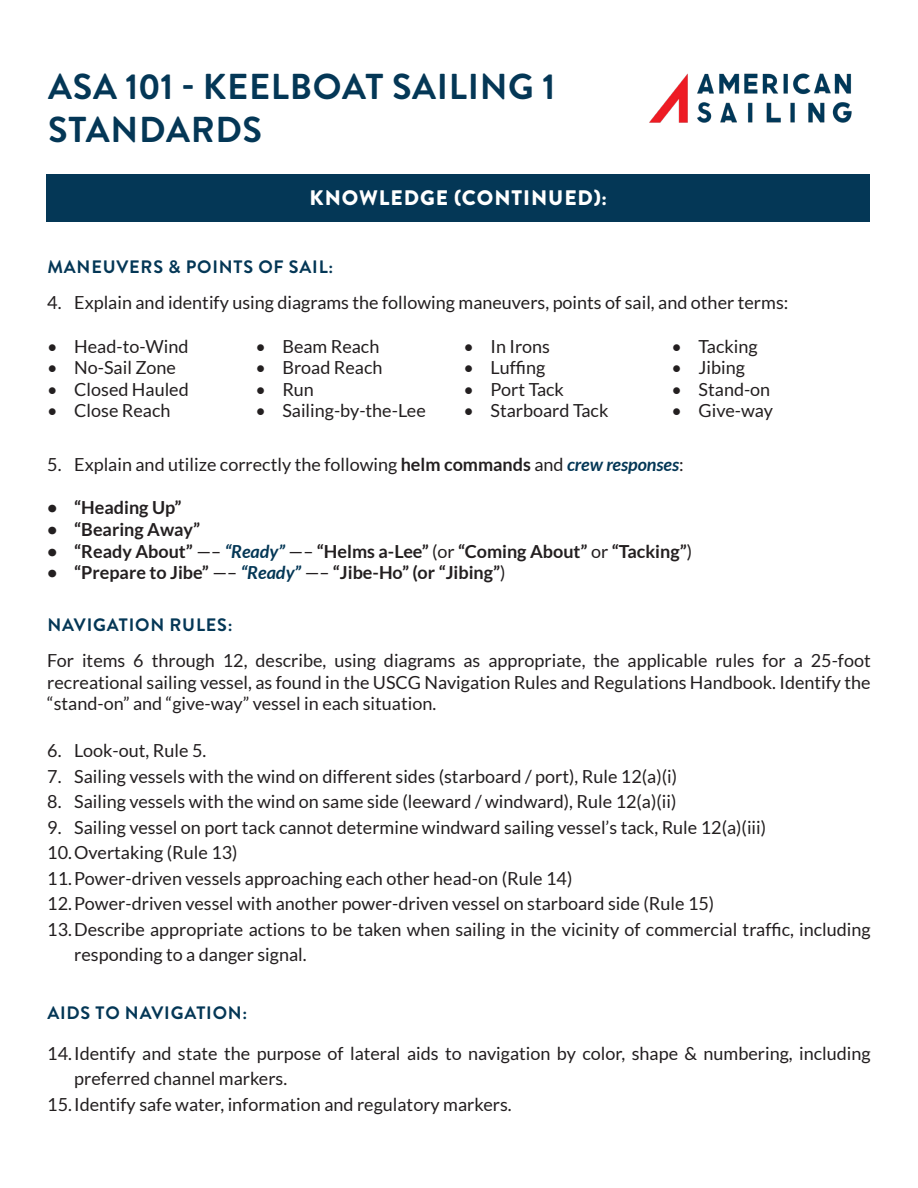
<style>
.page{position:relative;width:918px;height:1188px;background:#fff}
.page>*{position:absolute;margin:0;border:0;box-sizing:border-box;transform-origin:0 0}
.t1{font:700 36px/43.2px "Brandon Grotesque";letter-spacing:.02em;color:#043756}
.t2{font:900 21px "Brandon Grotesque";letter-spacing:.045em;color:#fff}
.t3{font:18px/21.6px "Lato";color:#231f20}
.t4{font:700 18px "Lato";color:#231f20}
.t5{font:700 18px "Brandon Grotesque";letter-spacing:.045em;color:#043756}
.s1{font-weight:700}
.s2{font-weight:700;font-style:italic;color:#043756}
.s3{font-weight:400}
.s4{font-style:italic;color:#043756}
</style>
<div class="page">
<img style="left:649px;top:73px;width:203px;height:50px">
<div style="left:46px;top:174px;width:824px;height:48px;background:#043756"></div>
<p class="t1" style="left:48px;top:65px;width:508px">ASA 101 - KEELBOAT SAILING 1<br>STANDARDS</p>
<p class="t2" style="left:310px;top:183px;width:299px">KNOWLEDGE (CONTINUED):</p>
<p class="t5" style="left:47px;top:254px;width:287px">MANEUVERS &amp; POINTS OF SAIL:</p>
<p class="t3" style="left:47px;top:292px;width:743px">4. Explain and identify using diagrams the following maneuvers, points of sail, and other terms:</p>
<p class="t3" style="left:47px;top:335px;width:143px">• Head-to-Wind</p>
<p class="t3" style="left:47px;top:357px;width:130px">• No-Sail Zone</p>
<p class="t3" style="left:47px;top:378px;width:143px">• Closed Hauled</p>
<p class="t3" style="left:47px;top:400px;width:125px">• Close Reach</p>
<p class="t3" style="left:672px;top:335px;width:88px">• Tacking</p>
<p class="t3" style="left:672px;top:357px;width:75px">• Jibing</p>
<p class="t3" style="left:672px;top:378px;width:100px">• Stand-on</p>
<p class="t3" style="left:672px;top:400px;width:103px">• Give-way</p>
<p class="t3" style="left:47px;top:454px;width:638px">5. Explain and utilize correctly the following <span class="s1">helm commands</span> and <span class="s2">crew responses</span>:</p>
<p class="t4" style="left:47px;top:498px;width:136px">• “Heading Up”</p>
<p class="t4" style="left:47px;top:519px;width:154px">• “Bearing Away”</p>
<p class="t4" style="left:47px;top:541px;width:646px">• “Ready About” <span class="s3">—–</span> <span class="s4">“Ready”</span> <span class="s3">—–</span> “Helms a-Lee” <span class="s3">(or</span> “Coming About” <span class="s3">or</span> “Tacking”<span class="s3">)</span></p>
<p class="t4" style="left:47px;top:562px;width:460px">• “Prepare to Jibe” <span class="s3">—–</span> <span class="s4">“Ready”</span> <span class="s3">—–</span> “Jibe-Ho” (or “Jibing”<span class="s3">)</span></p>
<p class="t5" style="left:47px;top:612px;width:187px">NAVIGATION RULES:</p>
<p class="t3" style="left:47px;top:650px;width:825px;text-align:justify">For items 6 through 12, describe, using diagrams as appropriate, the applicable rules for a 25-foot recreational sailing vessel, as found in the USCG Navigation Rules and Regulations Handbook. Identify the “stand-on” and “give-way” vessel in each situation.</p>
<p class="t3" style="left:47px;top:740px;width:161px">6. Look-out, Rule 5.</p>
<p class="t3" style="left:47px;top:766px;width:631px">7. Sailing vessels with the wind on different sides (starboard / port), Rule 12(a)(i)</p>
<p class="t3" style="left:47px;top:791px;width:631px">8. Sailing vessels with the wind on same side (leeward / windward), Rule 12(a)(ii)</p>
<p class="t3" style="left:47px;top:817px;width:720px">9. Sailing vessel on port tack cannot determine windward sailing vessel’s tack, Rule 12(a)(iii)</p>
<p class="t3" style="left:47px;top:842px;width:192px">10.Overtaking (Rule 13)</p>
<p class="t3" style="left:47px;top:868px;width:527px">11.Power-driven vessels approaching each other head-on (Rule 14)</p>
<p class="t3" style="left:47px;top:893px;width:669px">12.Power-driven vessel with another power-driven vessel on starboard side (Rule 15)</p>
<p class="t3" style="left:74px;top:917px;width:798px;line-height:25.5px;text-indent:-27px">13.Describe appropriate actions to be taken when sailing in the vicinity of commercial traffic, including responding to a danger signal.</p>
<p class="t3" style="left:255px;top:335px;width:126px">• Beam Reach</p>
<p class="t3" style="left:255px;top:357px;width:129px">• Broad Reach</p>
<p class="t3" style="left:255px;top:378px;width:60px">• Run</p>
<p class="t3" style="left:255px;top:400px;width:172px">• Sailing-by-the-Lee</p>
<p class="t3" style="left:464px;top:335px;width:88px">• In Irons</p>
<p class="t3" style="left:464px;top:357px;width:83px">• Luffing</p>
<p class="t3" style="left:464px;top:378px;width:102px">• Port Tack</p>
<p class="t3" style="left:464px;top:400px;width:146px">• Starboard Tack</p>
<p class="t5" style="left:47px;top:1001px;width:201px">AIDS TO NAVIGATION:</p>
<p class="t3" style="left:74px;top:1040px;width:798px;line-height:25.5px;text-indent:-27px">14.Identify and state the purpose of lateral aids to navigation by color, shape &amp; numbering, including preferred channel markers.</p>
<p class="t3" style="left:47px;top:1093px;width:466px">15.Identify safe water, information and regulatory markers.</p>
</div>
